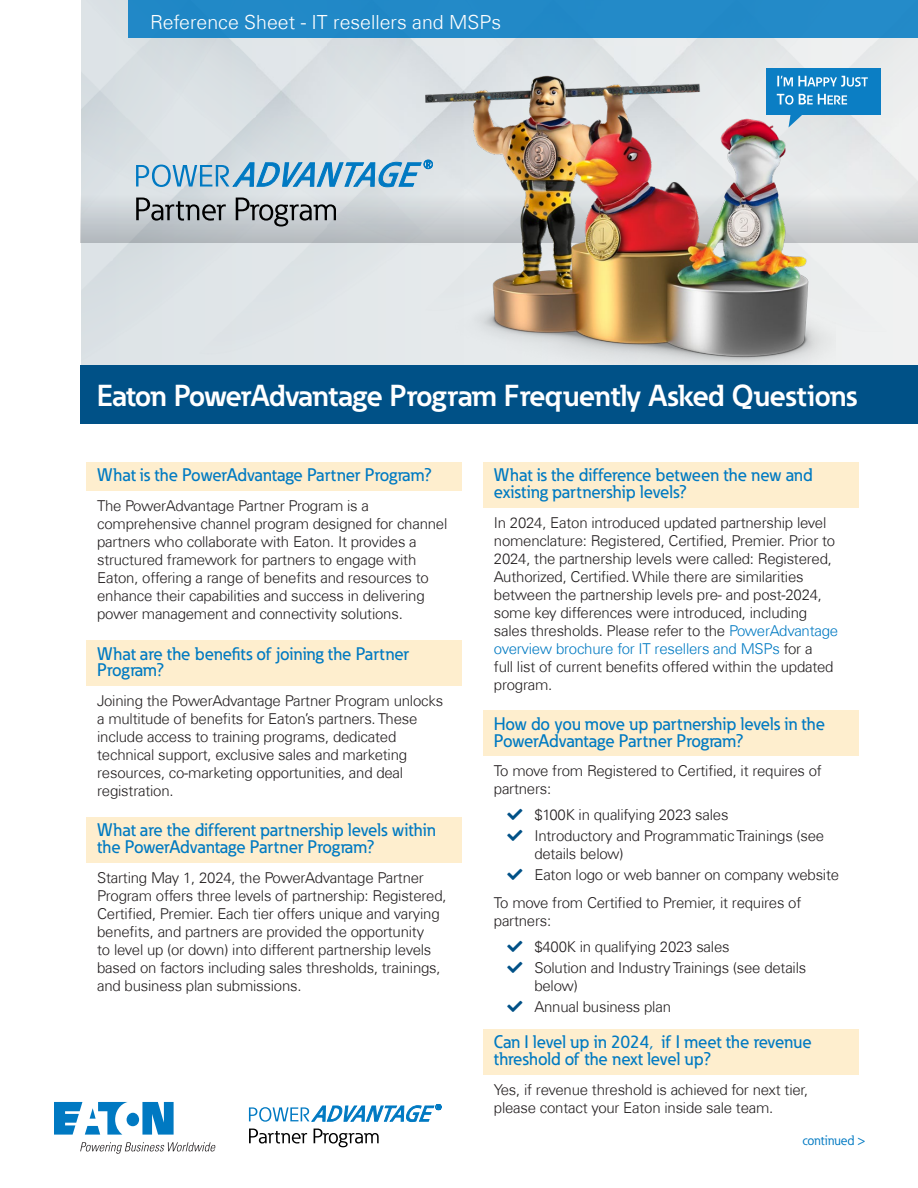
<style>
.page{position:relative;width:918px;height:1188px;background:#fff}
.page>*{position:absolute;margin:0;border:0;box-sizing:border-box;transform-origin:0 0}
._01_Overview__11_pt____ADJ_Color{font:700 30px "Eaton";letter-spacing:-.02em;color:#fff}
.t1{font:300 19.5px "Univers Com 45";color:#fff}
.t2{font:500 18px/16.5px "Eaton";color:#007ac2}
.t3{font:300 15px/18px "Univers Com 45";letter-spacing:-.015em;color:#231f20}
.t4{font:13.5px "Eaton";letter-spacing:-.01em;color:#0079c2}
.s1{color:#007ac2}
</style>
<div class="page">
<svg style="left:81px;top:0;width:837px;height:242px;background:#d9dfe1"></svg>
<img style="left:423px;top:68px;width:412px;height:297px">
<svg style="left:136px;top:198px;width:90px;height:23px;background:#93989b"></svg>
<svg style="left:236px;top:198px;width:100px;height:29px;background:#9da2a5"></svg>
<svg style="left:136px;top:160px;width:297px;height:28px;background:#90bdd8"></svg>
<div style="left:766px;top:68px;width:114px;height:47px;background:#0b7ec4"></div>
<svg style="left:788px;top:115px;width:18px;height:13px"></svg>
<svg style="left:777px;top:94px;width:70px;height:11px"></svg>
<svg style="left:777px;top:76px;width:91px;height:11px"></svg>
<div style="left:81px;top:365px;width:837px;height:58px;background:#005187"></div>
<div style="left:86px;top:462px;width:376px;height:29px;background:#feeece"></div>
<div style="left:86px;top:640px;width:376px;height:46px;background:#feeece"></div>
<div style="left:86px;top:817px;width:376px;height:45px;background:#feeece"></div>
<div style="left:483px;top:462px;width:375px;height:45px;background:#feeece"></div>
<div style="left:483px;top:711px;width:375px;height:45px;background:#feeece"></div>
<div style="left:483px;top:1029px;width:375px;height:45px;background:#feeece"></div>
<div style="left:129px;top:0;width:789px;height:38px;background:#2289c7"></div>
<svg style="left:54px;top:1102px;width:120px;height:33px"></svg>
<svg style="left:80px;top:1142px;width:135px;height:12px"></svg>
<svg style="left:249px;top:1129px;width:58px;height:15px"></svg>
<svg style="left:314px;top:1129px;width:65px;height:18px"></svg>
<svg style="left:249px;top:1104px;width:192px;height:18px"></svg>
<p class="t1" style="left:150px;top:10px;width:353px">Reference Sheet - IT resellers and MSPs</p>
<p class="_01_Overview__11_pt____ADJ_Color" style="left:97px;top:376px;width:762px">Eaton PowerAdvantage Program Frequently Asked Questions</p>
<p class="t2" style="left:97px;top:467px;width:336px">What is the PowerAdvantage Partner Program?</p>
<p class="t3" style="left:97px;top:497px;width:352px">The PowerAdvantage Partner Program is a comprehensive channel program designed for channel partners who collaborate with Eaton. It provides a structured framework for partners to engage with Eaton, offering a range of benefits and resources to enhance their capabilities and success in delivering power management and connectivity solutions.</p>
<p class="t2" style="left:97px;top:645px;width:313px">What are the benefits of joining the Partner<br>Program?</p>
<p class="t3" style="left:97px;top:692px;width:348px">Joining the PowerAdvantage Partner Program unlocks a multitude of benefits for Eaton’s partners. These include access to training programs, dedicated technical support, exclusive sales and marketing resources, co-marketing opportunities, and deal registration.</p>
<p class="t2" style="left:97px;top:821px;width:340px">What are the different partnership levels within the PowerAdvantage Partner Program?</p>
<p class="t3" style="left:97px;top:868px;width:351px">Starting May 1, 2024, the PowerAdvantage Partner Program offers three levels of partnership: Registered, Certified, Premier. Each tier offers unique and varying benefits, and partners are provided the opportunity<br>to level up (or down) into different partnership levels based on factors including sales thresholds, trainings, and business plan submissions.</p>
<p class="t2" style="left:494px;top:467px;width:320px">What is the difference between the new and existing partnership levels?</p>
<p class="t3" style="left:494px;top:513px;width:346px">In 2024, Eaton introduced updated partnership level nomenclature: Registered, Certified, Premier. Prior to 2024, the partnership levels were called: Registered, Authorized, Certified. While there are similarities between the partnership levels pre- and post-2024, some key differences were introduced, including sales thresholds. Please refer to the <span class="s1">PowerAdvantage overview brochure for IT resellers and MSPs</span> for a<br>full list of current benefits offered within the updated program.</p>
<p class="t2" style="left:494px;top:715px;width:333px">How do you move up partnership levels in the<br>PowerAdvantage Partner Program?</p>
<p class="t3" style="left:494px;top:762px;width:329px">To move from Registered to Certified, it requires of partners:</p>
<p class="t3" style="left:534px;top:806px;width:196px">$100K in qualifying 2023 sales</p>
<p class="t3" style="left:534px;top:827px;width:291px">Introductory and Programmatic Trainings (see details below)</p>
<p class="t3" style="left:534px;top:866px;width:306px">Eaton logo or web banner on company website</p>
<p class="t3" style="left:494px;top:894px;width:309px">To move from Certified to Premier, it requires of partners:</p>
<p class="t3" style="left:534px;top:937px;width:197px">$400K in qualifying 2023 sales</p>
<p class="t3" style="left:534px;top:959px;width:273px">Solution and Industry Trainings (see details below)</p>
<p class="t3" style="left:534px;top:998px;width:138px">Annual business plan</p>
<p class="t2" style="left:494px;top:1033px;width:319px">Can I level up in 2024, if I meet the revenue threshold of the next level up?</p>
<p class="t3" style="left:494px;top:1080px;width:316px">Yes, if revenue threshold is achieved for next tier, please contact your Eaton inside sale team.</p>
<p class="t4" style="left:802px;top:1132px;width:64px">continued &gt;</p>
</div>
